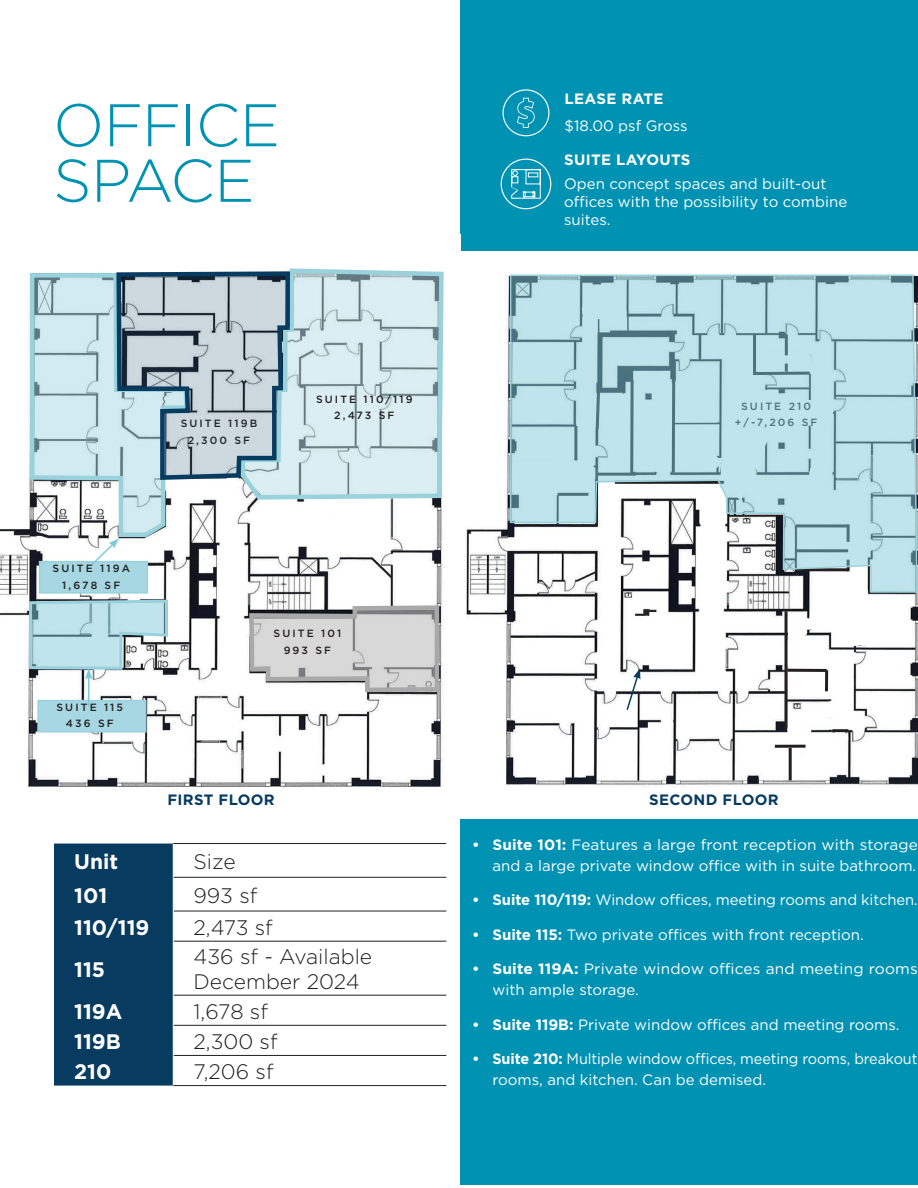
<style>
.page{position:relative;width:918px;height:1188px;background:#fff}
.page>*{position:absolute;margin:0;border:0;box-sizing:border-box;transform-origin:0 0}
.Page_Headline{font:300 60px/55.5px "Gotham";letter-spacing:-.01em;color:#0092b3}
.t1{font:300 21px/25.2px "Gotham";color:#231f20}
.t2{font:700 21px "Gotham";color:#fff}
.Paragraph_Style{font:15px/21px "Gotham";color:#fff}
.Paragraph_Style-2{font:15px/21px "Gotham";color:#fff;scale:.96 1}
.t3{font:700 15px "Gotham";letter-spacing:.02em;color:#fff}
.Paragraph_Style-3{font:700 15px "Gotham";letter-spacing:.02em;color:#083b60}
.t4{font:500 10.5px/16.5px "Gotham";letter-spacing:.2em;color:#231f20;text-align:center}
.s1{font-weight:700}
</style>
<div class="page">
<div style="left:461px;top:0;width:457px;height:1185px;background:#0092b3"></div>
<div style="left:461px;top:251px;width:457px;height:567px;background:#fff"></div>
<img style="left:466px;top:275px;width:452px;height:512px">
<img style="left:0;top:502px;width:444px;height:286px">
<svg style="left:247px;top:603px;width:194px;height:91px;background:#c9c8c9"></svg>
<svg style="left:289px;top:268px;width:155px;height:234px;background:#cce2e8"></svg>
<hr style="left:785px;top:611px;width:3px;height:118px;background:#231f20">
<svg style="left:787px;top:723px;width:25px;height:17px"></svg>
<hr style="left:775px;top:745px;width:31px;height:3px;background:#231f20">
<hr style="left:789px;top:748px;width:3px;height:32px;background:#231f20">
<hr style="left:832px;top:729px;width:16px;height:3px;background:#231f20">
<svg style="left:831px;top:732px;width:17px;height:12px"></svg>
<svg style="left:826px;top:700px;width:10px;height:18px"></svg>
<hr style="left:787px;top:669px;width:40px;height:3px;background:#231f20">
<hr style="left:825px;top:670px;width:3px;height:21px;background:#231f20">
<svg style="left:788px;top:614px;width:36px;height:25px"></svg>
<svg style="left:838px;top:593px;width:34px;height:53px"></svg>
<svg style="left:625px;top:668px;width:15px;height:44px"></svg>
<div style="left:39px;top:561px;width:109px;height:33px;background:#a6d7e3;border:2px solid #99d2dc"></div>
<div style="left:37px;top:700px;width:110px;height:33px;background:#a6d7e3;border:2px solid #99d2dc"></div>
<hr style="left:88px;top:677px;width:2px;height:30px;background:#7fc9d8">
<svg style="left:28px;top:598px;width:142px;height:81px"></svg>
<svg style="left:28px;top:273px;width:4px;height:266px"></svg>
<svg style="left:32px;top:269px;width:260px;height:298px"></svg>
<svg style="left:503px;top:89px;width:46px;height:47px"></svg>
<svg style="left:501px;top:159px;width:50px;height:50px"></svg>
<div style="left:54px;top:844px;width:119px;height:242px;background:#083b60"></div>
<hr style="left:173px;top:843px;width:273px;height:1px;background:#231f20">
<hr style="left:173px;top:877px;width:273px;height:1px;background:#231f20">
<hr style="left:173px;top:911px;width:273px;height:1px;background:#231f20">
<hr style="left:173px;top:941px;width:273px;height:1px;background:#231f20">
<hr style="left:173px;top:995px;width:273px;height:1px;background:#231f20">
<hr style="left:173px;top:1025px;width:273px;height:1px;background:#231f20">
<hr style="left:173px;top:1055px;width:273px;height:1px;background:#231f20">
<hr style="left:173px;top:1085px;width:273px;height:1px;background:#231f20">
<hr style="left:173px;top:877px;width:1px;height:34px;background:#fff">
<hr style="left:173px;top:911px;width:1px;height:30px;background:#fff">
<hr style="left:173px;top:941px;width:1px;height:54px;background:#fff">
<hr style="left:173px;top:995px;width:1px;height:30px;background:#fff">
<hr style="left:173px;top:1025px;width:1px;height:30px;background:#fff">
<hr style="left:173px;top:1055px;width:1px;height:30px;background:#fff">
<svg style="left:509px;top:274px;width:409px;height:319px"></svg>
<p class="Page_Headline" style="left:53px;top:96px;width:228px">OFFICE<br>SPACE</p>
<p class="t4" style="left:53px;top:560px;width:79px">SUITE 119A</p>
<p class="t4" style="left:62px;top:576px;width:60px">1,678 SF</p>
<p class="t4" style="left:181px;top:415px;width:78px">SUITE 119B<br>2,300 SF</p>
<p class="t4" style="left:316px;top:391px;width:98px">SUITE 110/119</p>
<p class="t4" style="left:334px;top:407px;width:62px">2,473 SF</p>
<p class="t4" style="left:57px;top:699px;width:68px">SUITE 115</p>
<p class="t4" style="left:66px;top:715px;width:49px">436 SF</p>
<p class="t4" style="left:274px;top:625px;width:69px">SUITE 101</p>
<p class="t4" style="left:284px;top:642px;width:49px">993 SF</p>
<p class="t3" style="left:565px;top:89px;width:100px">LEASE RATE</p>
<p class="Paragraph_Style" style="left:565px;top:115px;width:125px">$18.00 psf Gross</p>
<p class="t3" style="left:564px;top:150px;width:128px">SUITE LAYOUTS</p>
<p class="Paragraph_Style" style="left:564px;top:175px;width:285px;line-height:18px">Open concept spaces and built-out offices with the possibility to combine suites.</p>
<p class="t4" style="left:741px;top:398px;width:71px">SUITE 210</p>
<p class="t4" style="left:735px;top:414px;width:84px">+/-7,206 SF</p>
<p class="Paragraph_Style-3" style="left:167px;top:790px;width:109px">FIRST FLOOR</p>
<p class="Paragraph_Style-3" style="left:649px;top:790px;width:131px">SECOND FLOOR</p>
<p class="t2" style="left:74px;top:847px;width:46px">Unit</p>
<p class="t1" style="left:194px;top:848px;width:44px">Size</p>
<p class="t2" style="left:74px;top:881px;width:34px">101</p>
<p class="t1" style="left:194px;top:882px;width:65px">993 sf</p>
<p class="t2" style="left:74px;top:913px;width:77px">110/119</p>
<p class="t1" style="left:194px;top:914px;width:81px">2,473 sf</p>
<p class="t2" style="left:74px;top:955px;width:32px">115</p>
<p class="t1" style="left:194px;top:943px;width:180px">436 sf - Available<br>December 2024</p>
<p class="t2" style="left:74px;top:997px;width:50px">119A</p>
<p class="t1" style="left:194px;top:998px;width:76px">1,678 sf</p>
<p class="t2" style="left:74px;top:1027px;width:48px">119B</p>
<p class="t1" style="left:194px;top:1028px;width:86px">2,300 sf</p>
<p class="t2" style="left:74px;top:1058px;width:39px">210</p>
<p class="t1" style="left:194px;top:1058px;width:82px">7,206 sf</p>
<p class="Paragraph_Style" style="left:472px;top:834px;width:447px;text-align:right"><span class="s1">• Suite 101:</span> Features a large front reception with storage and a large private window office with in suite bathroom.</p>
<p class="Paragraph_Style" style="left:472px;top:889px;width:447px"><span class="s1">• Suite 110/119:</span> Window offices, meeting rooms and kitchen.</p>
<p class="Paragraph_Style" style="left:472px;top:924px;width:393px"><span class="s1">• Suite 115:</span> Two private offices with front reception.</p>
<p class="Paragraph_Style" style="left:493px;top:958px;width:427px;text-indent:-20px"><span class="s1">• Suite 119A:</span> Private window offices and meeting rooms with ample storage.</p>
<p class="Paragraph_Style" style="left:472px;top:1014px;width:429px"><span class="s1">• Suite 119B:</span> Private window offices and meeting rooms.</p>
<p class="Paragraph_Style-2" style="left:493px;top:1048px;width:444px;text-indent:-20px"><span class="s1">• Suite 210:</span> Multiple window offices, meeting rooms, breakout rooms, and kitchen. Can be demised.</p>
</div>
